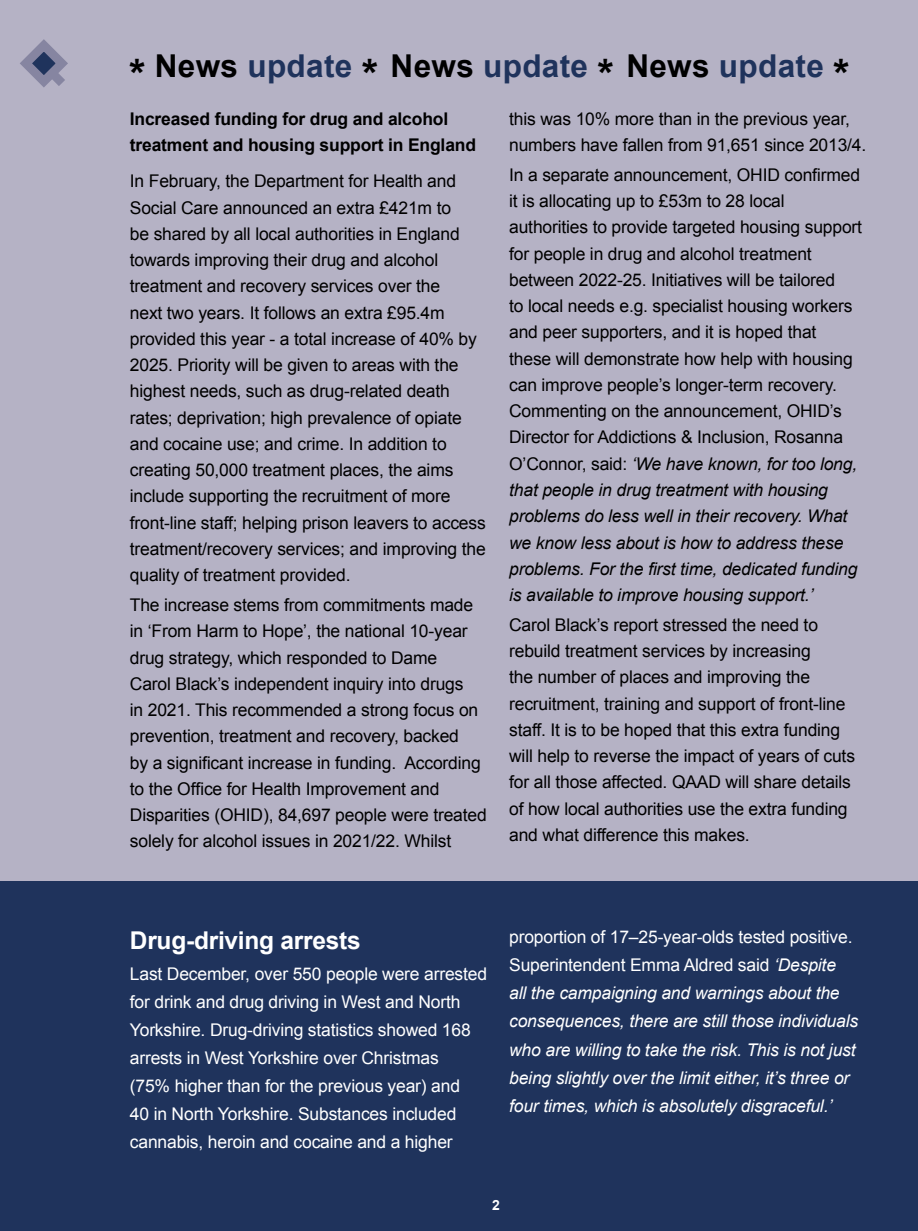
<style>
.page{position:relative;width:918px;height:1231px;background:#fff}
.page>*{position:absolute;margin:0;border:0;box-sizing:border-box;transform-origin:0 0}
.t1{font:700 31.5px "Arial";letter-spacing:.01em;color:#1f335c}
.t2{font:700 24.5px "Arial";letter-spacing:-.01em;color:#fff}
.t3{font:17.5px/26.2px "Arial";letter-spacing:-.01em;color:#000}
.t4{font:italic 17.5px/28px "Arial";letter-spacing:-.01em;color:#fff}
.t5{font:17.5px/28px "Arial";letter-spacing:-.01em;color:#fff}
.t6{font:700 17.5px/26.2px "Arial";letter-spacing:-.01em;color:#000}
.t7{font:700 14px "Arial";color:#fff}
.s1{font-size:42px;color:#000}
.s2{color:#000}
.s3{font-style:italic}
.s4{font-style:normal}
</style>
<div class="page">
<div style="left:0;top:0;width:917px;height:882px;background:#b5b2c5"></div>
<div style="left:0;top:881px;width:918px;height:349px;background:#1f335c"></div>
<svg style="left:20px;top:39px;width:48px;height:49px"></svg>
<div style="left:130px;top:930px;width:737px;height:223px;background:#1f335c"></div>
<h1 class="t1" style="left:129px;top:45px;width:722px"><span class="s1">*</span> <span class="s2">News</span> update <span class="s1">*</span> <span class="s2">News</span> update <span class="s1">*</span> <span class="s2">News</span> update <span class="s1">*</span></h1>
<p class="t6" style="left:130px;top:106px;width:348px">Increased funding for drug and alcohol treatment and housing support in England</p>
<p class="t3" style="left:130px;top:168px;width:357px">In February, the Department for Health and Social Care announced an extra £421m to<br>be shared by all local authorities in England towards improving their drug and alcohol treatment and recovery services over the<br>next two years. It follows an extra £95.4m provided this year - a total increase of 40% by 2025. Priority will be given to areas with the highest needs, such as drug-related death rates; deprivation; high prevalence of opiate and cocaine use; and crime. In addition to creating 50,000 treatment places, the aims include supporting the recruitment of more front-line staff; helping prison leavers to access treatment/recovery services; and improving the quality of treatment provided.</p>
<p class="t3" style="left:130px;top:592px;width:358px">The increase stems from commitments made in ‘From Harm to Hope’, the national 10-year drug strategy, which responded to Dame<br>Carol Black’s independent inquiry into drugs<br>in 2021. This recommended a strong focus on prevention, treatment and recovery, backed<br>by a significant increase in funding. According to the Office for Health Improvement and Disparities (OHID), 84,697 people were treated solely for alcohol issues in 2021/22. Whilst</p>
<p class="t3" style="left:509px;top:106px;width:359px">this was 10% more than in the previous year, numbers have fallen from 91,651 since 2013/4.</p>
<p class="t3" style="left:509px;top:162px;width:354px">In a separate announcement, OHID confirmed it is allocating up to £53m to 28 local authorities to provide targeted housing support for people in drug and alcohol treatment between 2022-25. Initiatives will be tailored<br>to local needs e.g. specialist housing workers and peer supporters, and it is hoped that these will demonstrate how help with housing can improve people’s longer-term recovery.<br>Commenting on the announcement, OHID’s Director for Addictions &amp; Inclusion, Rosanna O’Connor, said: <span class="s3">‘We have known, for too long, that people in drug treatment with housing problems do less well in their recovery. What we know less about is how to address these problems. For the first time, dedicated funding is available to improve housing support.’</span></p>
<p class="t3" style="left:509px;top:611px;width:347px">Carol Black’s report stressed the need to rebuild treatment services by increasing<br>the number of places and improving the recruitment, training and support of front-line staff. It is to be hoped that this extra funding will help to reverse the impact of years of cuts for all those affected. QAAD will share details of how local authorities use the extra funding and what difference this makes.</p>
<h2 class="t2" style="left:130px;top:923px;width:232px">Drug-driving arrests</h2>
<p class="t5" style="left:130px;top:959px;width:359px">Last December, over 550 people were arrested for drink and drug driving in West and North Yorkshire. Drug-driving statistics showed 168 arrests in West Yorkshire over Christmas<br>(75% higher than for the previous year) and<br>40 in North Yorkshire. Substances included cannabis, heroin and cocaine and a higher</p>
<p class="t4" style="left:509px;top:923px;width:350px"><span class="s4">proportion of 17–25-year-olds tested positive.<br>Superintendent Emma Aldred said</span> ‘Despite<br>all the campaigning and warnings about the consequences, there are still those individuals who are willing to take the risk. This is not just being slightly over the limit either, it’s three or four times, which is absolutely disgraceful.’</p>
<p class="t7" style="left:492px;top:1195px;width:9px">2</p>
</div>
